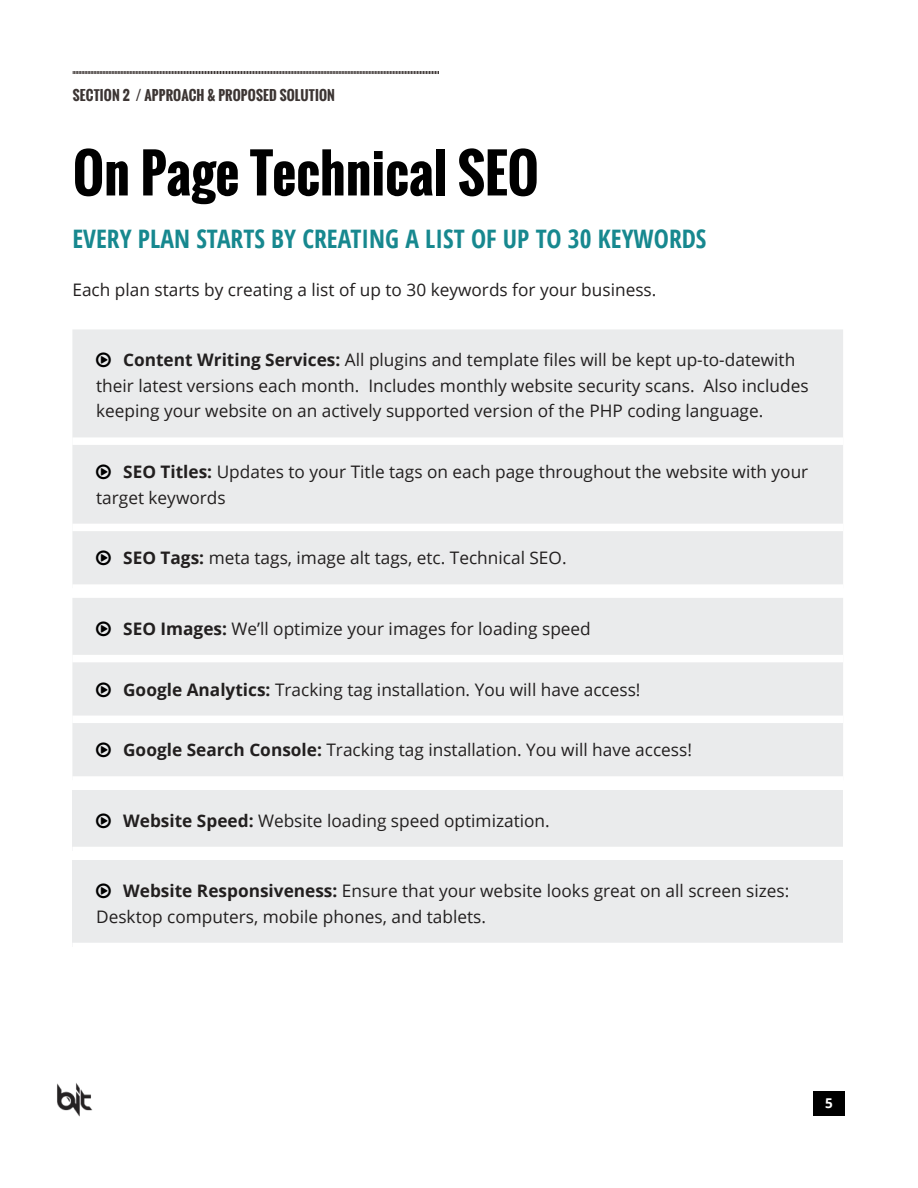
<style>
.page{position:relative;width:918px;height:1188px;background:#fff}
.page>*{position:absolute;margin:0;border:0;box-sizing:border-box;transform-origin:0 0}
.t1{font:700 52.5px "Oswald";color:#000}
.t2{font:700 condensed 25.5px "Open Sans";color:#17888f}
.t3{font:17.25px/25.5px "Open Sans";color:#221f1f}
.t4{font:700 13.5px "Oswald";letter-spacing:.01em;color:#3c3533}
.t5{font:700 13.5px "Open Sans";color:#fff}
.s1{font-weight:700}
</style>
<div class="page">
<div style="left:72px;top:329px;width:771px;height:255px;background:#eaebec"></div>
<div style="left:72px;top:437px;width:771px;height:8px;background:#fff"></div>
<div style="left:72px;top:524px;width:771px;height:7px;background:#fff"></div>
<div style="left:72px;top:598px;width:771px;height:178px;background:#eaebec"></div>
<div style="left:72px;top:716px;width:771px;height:7px;background:#fff"></div>
<div style="left:72px;top:655px;width:771px;height:7px;background:#fff"></div>
<div style="left:72px;top:790px;width:771px;height:61px;background:#eaebec"></div>
<div style="left:72px;top:847px;width:771px;height:7px;background:#fff"></div>
<div style="left:72px;top:860px;width:771px;height:86px;background:#eaebec"></div>
<div style="left:72px;top:943px;width:771px;height:7px;background:#fff"></div>
<div style="left:813px;top:1091px;width:32px;height:24px;background:#000"></div>
<img style="left:57px;top:1083px;width:36px;height:34px">
<svg style="left:73px;top:71px;width:366px;height:3px"></svg>
<svg style="left:96px;top:353px;width:15px;height:15px"></svg>
<svg style="left:96px;top:464px;width:15px;height:15px"></svg>
<svg style="left:96px;top:551px;width:15px;height:15px"></svg>
<svg style="left:96px;top:621px;width:15px;height:15px"></svg>
<svg style="left:96px;top:682px;width:15px;height:15px"></svg>
<svg style="left:96px;top:743px;width:15px;height:14px"></svg>
<p class="t4" style="left:73px;top:88px;width:264px">SECTION 2 / APPROACH &amp; PROPOSED SOLUTION</p>
<h1 class="t1" style="left:73px;top:148px;width:467px">On Page Technical SEO</h1>
<h2 class="t2" style="left:72px;top:230px;width:636px">EVERY PLAN STARTS BY CREATING A LIST OF UP TO 30 KEYWORDS</h2>
<p class="t3" style="left:72px;top:279px;width:585px">Each plan starts by creating a list of up to 30 keywords for your business.</p>
<p class="t3" style="left:96px;top:347px;width:714px;text-indent:27px"><span class="s1">Content Writing Services:</span> All plugins and template files will be kept up-to-datewith their latest versions each month. Includes monthly website security scans. Also includes keeping your website on an actively supported version of the PHP coding language.</p>
<p class="t3" style="left:96px;top:461px;width:714px;text-indent:27px"><span class="s1">SEO Titles:</span> Updates to your Title tags on each page throughout the website with your target keywords</p>
<p class="t3" style="left:123px;top:547px;width:445px"><span class="s1">SEO Tags:</span> meta tags, image alt tags, etc. Technical SEO.</p>
<p class="t3" style="left:123px;top:618px;width:469px"><span class="s1">SEO Images:</span> We’ll optimize your images for loading speed</p>
<p class="t3" style="left:123px;top:676px;width:519px"><span class="s1">Google Analytics:</span> Tracking tag installation. You will have access!</p>
<p class="t3" style="left:123px;top:737px;width:570px"><span class="s1">Google Search Console:</span> Tracking tag installation. You will have access!</p>
<p class="t3" style="left:123px;top:809px;width:428px"><span class="s1">Website Speed:</span> Website loading speed optimization.</p>
<p class="t3" style="left:96px;top:880px;width:695px;text-indent:27px"><span class="s1">Website Responsiveness:</span> Ensure that your website looks great on all screen sizes:<br>Desktop computers, mobile phones, and tablets.</p>
<p class="t5" style="left:825px;top:1098px;width:9px">5</p>
</div>
